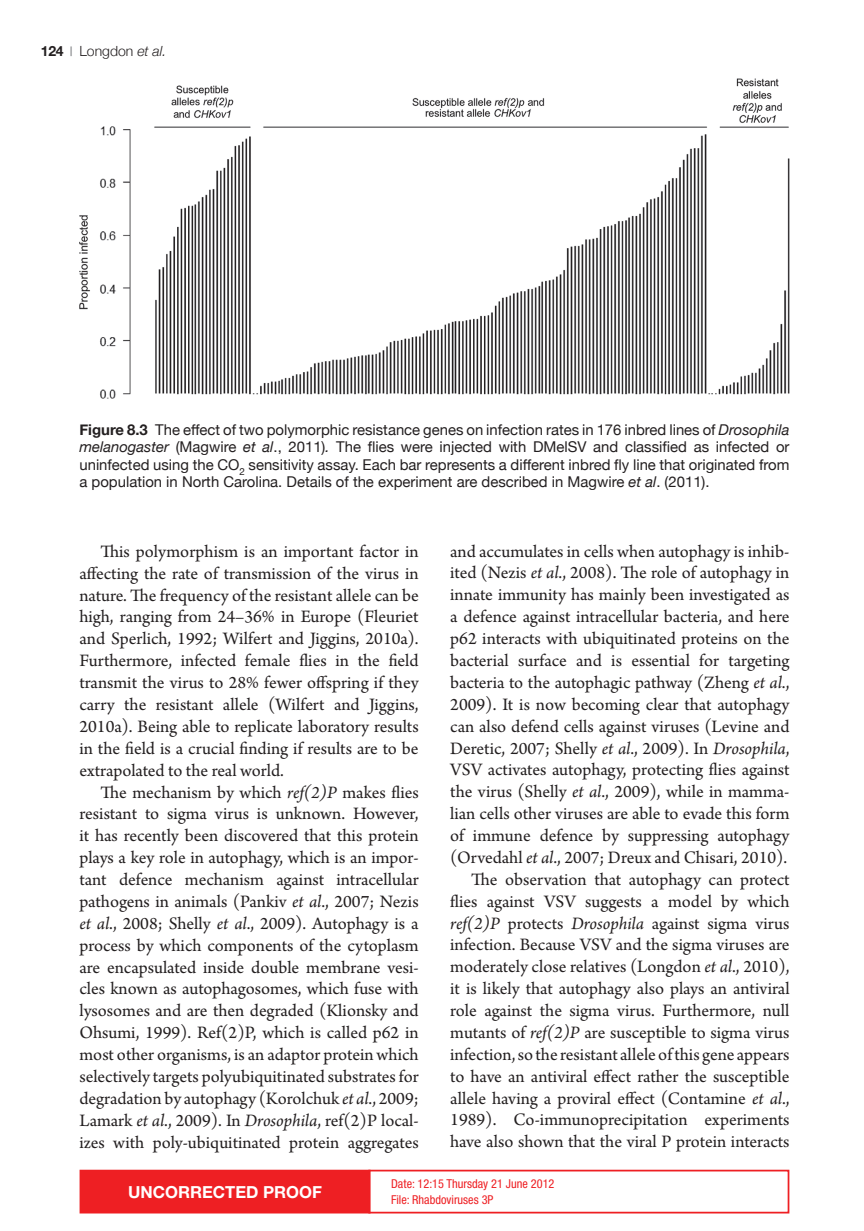
<style>
.page{position:relative;width:864px;height:1231px;background:#fff}
.page>*{position:absolute;margin:0;border:0;box-sizing:border-box;transform-origin:0 0}
.t1{font:18.38px/21.9px "Arno Pro";color:#231f20;text-align:justify}
.t2{font:700 16.62px "Helvetica Neue LT Pro";color:#fff}
.t3{font:14.88px/17.5px "Helvetica Neue";color:#231f20;text-align:justify}
.t4{font:300 14px "Helvetica Neue";color:#231f20}
.t5{font:condensed 12.25px/15.8px "Helvetica Neue LT Pro";color:#ee1f23}
.t6{font:700 9.62px "Helvetica Neue";color:#808285}
.s1{font-weight:700}
.s2{font-style:italic}
</style>
<div class="page">
<div style="left:80px;top:1170px;width:289px;height:42px;background:#ee1f23"></div>
<div style="left:79px;top:1169px;width:291px;height:44px;border:2px solid #ee1f23"></div>
<div style="left:368px;top:1169px;width:421px;height:44px;border:2px solid #ee1f23"></div>
<img style="left:79px;top:79px;width:710px;height:319px">
<p class="t4" style="left:41px;top:40px;width:127px"><span class="s1">124</span> Longdon <span class="s2">et al.</span></p>
<p class="t6" style="left:70px;top:42px;width:4px">|</p>
<p class="t3" style="left:79px;top:419px;width:711px"><span class="s1">Figure 8.3</span> The effect of two polymorphic resistance genes on infection rates in 176 inbred lines of <span class="s2">Drosophila melanogaster</span> (Magwire <span class="s2">et al</span>., 2011)<span class="s2">.</span> The flies were injected with DMelSV and classified as infected or uninfected using the CO<sub>2</sub> sensitivity assay. Each bar represents a different inbred fly line that originated from a population in North Carolina. Details of the experiment are described in Magwire <span class="s2">et al</span>. (2011).</p>
<p class="t1" style="left:79px;top:541px;width:340px;text-indent:21px">This polymorphism is an important factor in affecting the rate of transmission of the virus in nature. The frequency of the resistant allele can be high, ranging from 24–36% in Europe (Fleuriet and Sperlich, 1992; Wilfert and Jiggins, 2010a).<br>Furthermore, infected female flies in the field transmit the virus to 28% fewer offspring if they carry the resistant allele (Wilfert and Jiggins, 2010a). Being able to replicate laboratory results in the field is a crucial finding if results are to be extrapolated to the real world.</p>
<p class="t1" style="left:79px;top:782px;width:340px;text-indent:21px">The mechanism by which <span class="s2">ref(2)P</span> makes flies resistant to sigma virus is unknown. However, it has recently been discovered that this protein plays a key role in autophagy, which is an impor&shy;tant defence mechanism against intracellular pathogens in animals (Pankiv <span class="s2">et al</span>., 2007; Nezis <span class="s2">et al</span>., 2008; Shelly <span class="s2">et al</span>., 2009). Autophagy is a process by which components of the cytoplasm are encapsulated inside double membrane vesi&shy;cles known as autophagosomes, which fuse with lysosomes and are then degraded (Klionsky and Ohsumi, 1999). Ref(2)P, which is called p62 in most other organisms, is an adaptor protein which selectively targets polyubiquitinated substrates for degradation by autophagy (Korolchuk <span class="s2">et al</span>., 2009; Lamark <span class="s2">et al</span>., 2009). In <span class="s2">Drosophila</span>, ref(2)P local&shy;izes with poly-ubiquitinated protein aggregates</p>
<p class="t1" style="left:450px;top:541px;width:341px;text-align:right">and accumulates in cells when autophagy is inhib&shy;ited (Nezis <span class="s2">et al</span>., 2008). The role of autophagy in innate immunity has mainly been investigated as a defence against intracellular bacteria, and here p62 interacts with ubiquitinated proteins on the bacterial surface and is essential for targeting bacteria to the autophagic pathway (Zheng <span class="s2">et al</span>., 2009). It is now becoming clear that autophagy can also defend cells against viruses (Levine and Deretic, 2007; Shelly <span class="s2">et al</span>., 2009). In <span class="s2">Drosophila</span>, VSV activates autophagy, protecting flies against the virus (Shelly <span class="s2">et al</span>., 2009), while in mamma&shy;lian cells other viruses are able to evade this form of immune defence by suppressing autophagy (Orvedahl <span class="s2">et al</span>., 2007; Dreux and Chisari, 2010).<br>The observation that autophagy can protect flies against VSV suggests a model by which <span class="s2">ref(2)P</span> protects <span class="s2">Drosophila</span> against sigma virus infection. Because VSV and the sigma viruses are moderately close relatives (Longdon <span class="s2">et al</span>., 2010), it is likely that autophagy also plays an antiviral role against the sigma virus. Furthermore, null mutants of <span class="s2">ref(2)P</span> are susceptible to sigma virus infection, so the resistant allele of this gene appears to have an antiviral effect rather the susceptible allele having a proviral effect (Contamine <span class="s2">et al</span>., 1989). Co-immunoprecipitation experiments have also shown that the viral P protein interacts</p>
<p class="t2" style="left:128px;top:1180px;width:195px">UNCORRECTED PROOF</p>
<p class="t5" style="left:391px;top:1175px;width:165px">Date: 12:15 Thursday 21 June 2012<br>File: Rhabdoviruses 3P</p>
</div>
